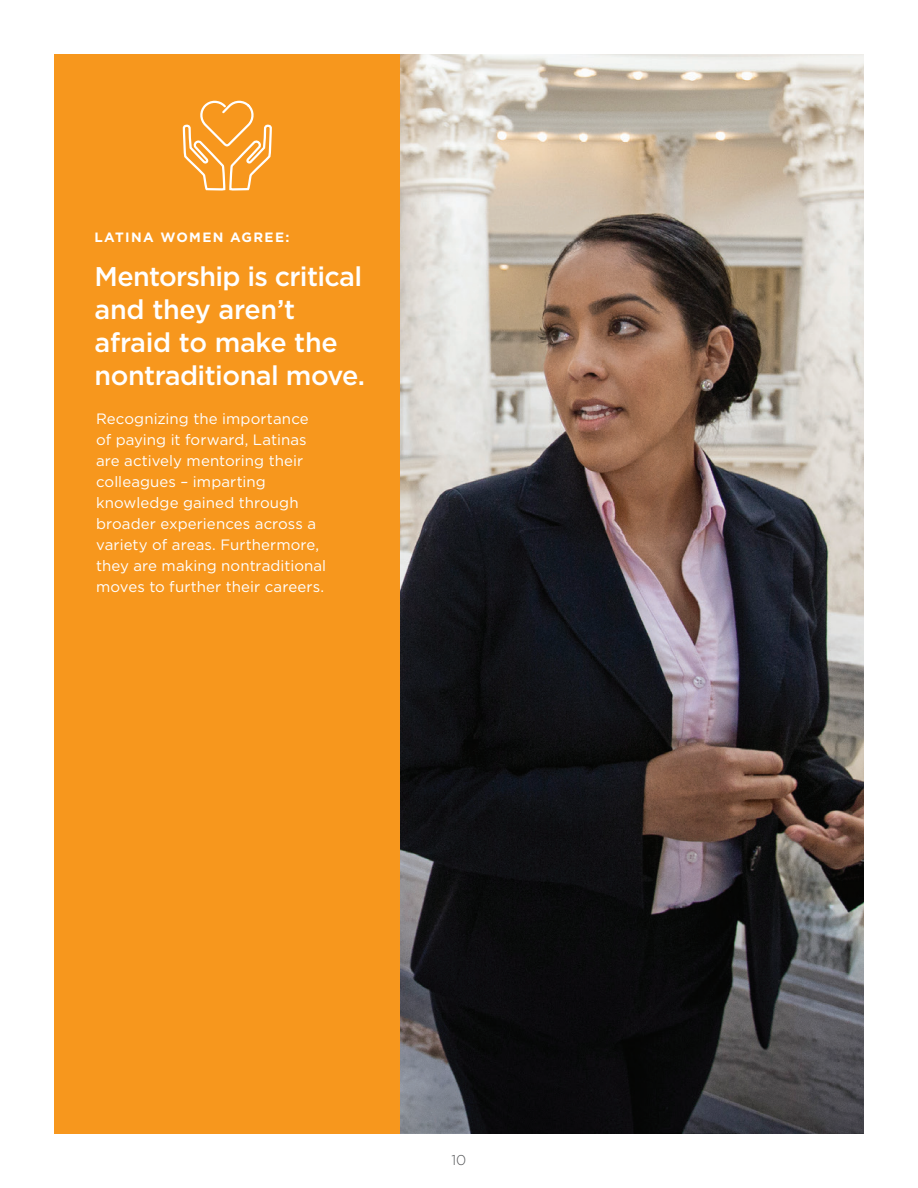
<style>
.page{position:relative;width:918px;height:1188px;background:#fff}
.page>*{position:absolute;margin:0;border:0;box-sizing:border-box;transform-origin:0 0}
.t1{font:500 27px/33px "Gotham";letter-spacing:-.02em;color:#fff}
.t2{font:15px/21px "Gotham";letter-spacing:.005em;color:#fff}
.t3{font:300 14.25px "Gotham";color:#57585a}
.t4{font:700 13.5px "Gotham";letter-spacing:.1em;color:#fff}
</style>
<div class="page">
<div style="left:54px;top:54px;width:347px;height:1080px;background:#f7971d"></div>
<img style="left:401px;top:54px;width:463px;height:1080px">
<svg style="left:182px;top:100px;width:90px;height:91px"></svg>
<p class="t4" style="left:95px;top:228px;width:196px">LATINA WOMEN AGREE:</p>
<h1 class="t1" style="left:95px;top:259px;width:272px">Mentorship is critical and they aren’t afraid to make the nontraditional move.</h1>
<p class="t2" style="left:96px;top:408px;width:232px">Recognizing the importance of paying it forward, Latinas are actively mentoring their colleagues – imparting knowledge gained through broader experiences across a variety of areas. Furthermore, they are making nontraditional moves to further their careers.</p>
<p class="t3" style="left:452px;top:1151px;width:16px">10</p>
</div>
